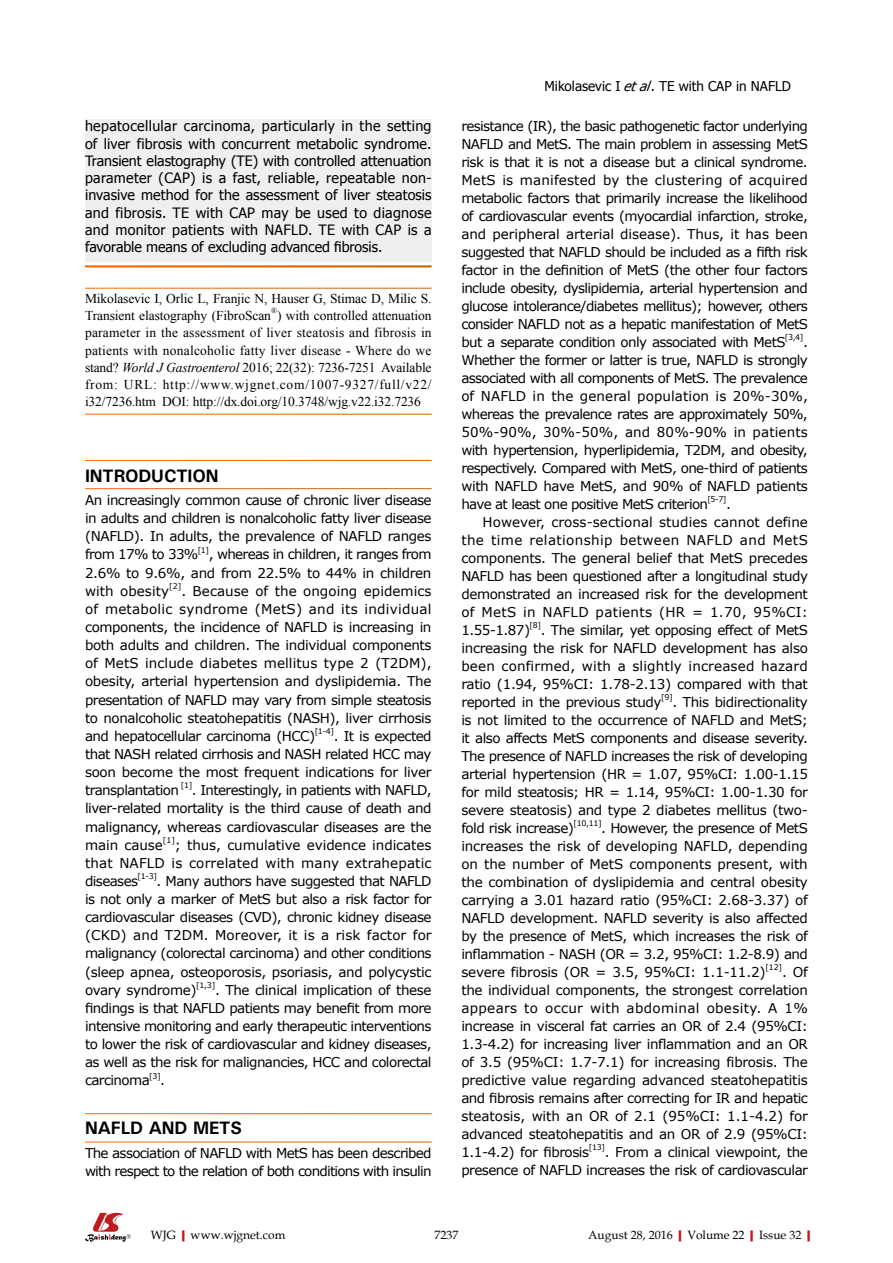
<style>
.page{position:relative;width:893px;height:1263px;background:#fff}
.page>*{position:absolute;margin:0;border:0;box-sizing:border-box;transform-origin:0 0}
.t1{font:700 18px "Univers";letter-spacing:-.01em;color:#000}
.t2{font:14.25px/17.2px "Tahoma";letter-spacing:-.005em;color:#000;text-align:justify}
.t3{font:13.5px/18px "Verdana";letter-spacing:-.03em;color:#000;text-align:justify}
.t4{font:13.5px/17.2px "Times New Roman";letter-spacing:-.01em;color:#000}
.t5{font:13.5px/18px "Verdana";letter-spacing:-.055em;color:#000}
.t6{font:13.5px "Verdana";letter-spacing:.005em;color:#000}
.t7{font:13.5px "Verdana";letter-spacing:.025em;color:#000}
.t8{font:13.5px "Verdana";letter-spacing:.02em;color:#000}
.t9{font:13.5px "Tahoma";color:#000}
.t10{font:12px "Book Antiqua";color:#000}
.t11{font:7.8px "Verdana";letter-spacing:-.035em;color:#000}
.t12{font:7.8px "Times New Roman";color:#000}
.s1{font-style:italic}
.s2{font-weight:700;color:#c01920}
</style>
<div class="page">
<svg style="left:85px;top:1213px;width:46px;height:29px"></svg>
<div style="left:85px;top:119px;width:347px;height:142px;background:#eeefef"></div>
<p class="t2" style="left:85px;top:117px;width:348px">hepatocellular carcinoma, particularly in the setting of liver fibrosis with concurrent metabolic syndrome.<br>Transient elastography (TE) with controlled attenuation parameter (CAP) is a fast, reliable, repeatable non&shy;invasive method for the assessment of liver steatosis and fibrosis. TE with CAP may be used to diagnose and monitor patients with NAFLD. TE with CAP is a favorable means of excluding advanced fibrosis.</p>
<p class="t4" style="left:85px;top:289px;width:348px">Mikolasevic I, Orlic L, Franjic N, Hauser G, Stimac D, Milic S.<br>Transient elastography (FibroScan ) with controlled attenuation</p>
<p class="t12" style="left:271px;top:306px;width:7px">®</p>
<p class="t4" style="left:85px;top:324px;width:348px;text-align:justify">parameter in the assessment of liver steatosis and fibrosis in patients with nonalcoholic fatty liver disease - Where do we stand? <span class="s1">World J Gastroenterol</span> 2016; 22(32): 7236-7251 Available from: URL: http://www.wjgnet.com/1007-9327/full/v22/ i32/7236.htm DOI: http://dx.doi.org/10.3748/wjg.v22.i32.7236</p>
<p class="t1" style="left:85px;top:464px;width:135px">INTRODUCTION</p>
<p class="t3" style="left:85px;top:491px;width:348px">An increasingly common cause of chronic liver disease in adults and children is nonalcoholic fatty liver disease (NAFLD). In adults, the prevalence of NAFLD ranges from 17% to 33%</p>
<p class="t11" style="left:198px;top:545px;width:13px">[1]</p>
<p class="t3" style="left:85px;top:545px;width:348px;text-indent:124px">, whereas in children, it ranges from 2.6% to 9.6%, and from 22.5% to 44% in children with obesity</p>
<p class="t11" style="left:169px;top:581px;width:14px">[2]</p>
<p class="t3" style="left:85px;top:581px;width:348px;text-indent:96px">. Because of the ongoing epidemics of metabolic syndrome (MetS) and its individual components, the incidence of NAFLD is increasing in both adults and children. The individual components of MetS include diabetes mellitus type 2 (T2DM), obesity, arterial hypertension and dyslipidemia. The presentation of NAFLD may vary from simple steatosis to nonalcoholic steatohepatitis (NASH), liver cirrhosis and hepatocellular carcinoma (HCC)</p>
<p class="t11" style="left:315px;top:726px;width:21px">[1-4]</p>
<p class="t3" style="left:85px;top:726px;width:348px;text-indent:249px">. It is expected that NASH related cirrhosis and NASH related HCC may soon become the most frequent indications for liver transplantation</p>
<p class="t11" style="left:181px;top:781px;width:13px">[1]</p>
<p class="t3" style="left:85px;top:781px;width:348px;text-indent:107px">. Interestingly, in patients with NAFLD, liver-related mortality is the third cause of death and malignancy, whereas cardiovascular diseases are the main cause</p>
<p class="t11" style="left:163px;top:835px;width:14px">[1]</p>
<p class="t3" style="left:85px;top:835px;width:348px;text-indent:90px">; thus, cumulative evidence indicates that NAFLD is correlated with many extrahepatic diseases</p>
<p class="t11" style="left:138px;top:871px;width:21px">[1-3]</p>
<p class="t3" style="left:85px;top:871px;width:348px;text-indent:72px">. Many authors have suggested that NAFLD is not only a marker of MetS but also a risk factor for cardiovascular diseases (CVD), chronic kidney disease (CKD) and T2DM. Moreover, it is a risk factor for malignancy (colorectal carcinoma) and other conditions (sleep apnea, osteoporosis, psoriasis, and polycystic ovary syndrome)</p>
<p class="t11" style="left:196px;top:980px;width:21px">[1,3]</p>
<p class="t3" style="left:85px;top:980px;width:348px;text-indent:130px">. The clinical implication of these findings is that NAFLD patients may benefit from more intensive monitoring and early therapeutic interventions to lower the risk of cardiovascular and kidney diseases, as well as the risk for malignancies, HCC and colorectal carcinoma</p>
<p class="t11" style="left:149px;top:1071px;width:13px">[3]</p>
<p class="t3" style="left:160px;top:1071px;width:6px">.</p>
<p class="t1" style="left:85px;top:1116px;width:158px">NAFLD AND METS</p>
<p class="t5" style="left:85px;top:1143px;width:348px">The association of NAFLD with MetS has been described with respect to the relation of both conditions with insulin</p>
<p class="t9" style="left:545px;top:77px;width:248px">Mikolasevic I <span class="s1">etal</span>. TE with CAP in NAFLD</p>
<p class="t3" style="left:461px;top:116px;width:348px">resistance (IR), the basic pathogenetic factor underlying NAFLD and MetS. The main problem in assessing MetS risk is that it is not a disease but a clinical syndrome.<br>MetS is manifested by the clustering of acquired metabolic factors that primarily increase the likelihood of cardiovascular events (myocardial infarction, stroke, and peripheral arterial disease). Thus, it has been suggested that NAFLD should be included as a fifth risk factor in the definition of MetS (the other four factors include obesity, dyslipidemia, arterial hypertension and glucose intolerance/diabetes mellitus); however, others consider NAFLD not as a hepatic manifestation of MetS but a separate condition only associated with MetS</p>
<p class="t11" style="left:785px;top:332px;width:20px">[3,4]</p>
<p class="t3" style="left:461px;top:332px;width:348px;text-indent:342px">.<br>Whether the former or latter is true, NAFLD is strongly associated with all components of MetS. The prevalence of NAFLD in the general population is 20%-30%, whereas the prevalence rates are approximately 50%, 50%-90%, 30%-50%, and 80%-90% in patients with hypertension, hyperlipidemia, T2DM, and obesity, respectively. Compared with MetS, one-third of patients with NAFLD have MetS, and 90% of NAFLD patients have at least one positive MetS criterion</p>
<p class="t11" style="left:707px;top:494px;width:21px">[5-7]</p>
<p class="t3" style="left:726px;top:494px;width:6px">.</p>
<p class="t6" style="left:483px;top:513px;width:327px">However, cross-sectional studies cannot define</p>
<p class="t7" style="left:461px;top:531px;width:348px">the time relationship between NAFLD and MetS</p>
<p class="t3" style="left:461px;top:548px;width:348px">components. The general belief that MetS precedes</p>
<p class="t3" style="left:461px;top:566px;width:348px">NAFLD has been questioned after a longitudinal study</p>
<p class="t3" style="left:461px;top:584px;width:348px">demonstrated an increased risk for the development</p>
<p class="t8" style="left:461px;top:603px;width:348px">of MetS in NAFLD patients (HR = 1.70, 95%CI:</p>
<p class="t3" style="left:461px;top:620px;width:70px">1.55-1.87)</p>
<p class="t11" style="left:530px;top:620px;width:13px">[8]</p>
<p class="t3" style="left:461px;top:620px;width:348px;text-indent:79px">. The similar, yet opposing effect of MetS increasing the risk for NAFLD development has also been confirmed, with a slightly increased hazard ratio (1.94, 95%CI: 1.78-2.13) compared with that reported in the previous study</p>
<p class="t11" style="left:661px;top:692px;width:13px">[9]</p>
<p class="t3" style="left:461px;top:692px;width:348px;text-indent:211px">. This bidirectionality is not limited to the occurrence of NAFLD and MetS; it also affects MetS components and disease severity.<br>The presence of NAFLD increases the risk of developing arterial hypertension (HR = 1.07, 95%CI: 1.00-1.15 for mild steatosis; HR = 1.14, 95%CI: 1.00-1.30 for severe steatosis) and type 2 diabetes mellitus (two&shy;fold risk increase)</p>
<p class="t11" style="left:573px;top:818px;width:30px">[10,11]</p>
<p class="t3" style="left:461px;top:818px;width:348px;text-indent:140px">. However, the presence of MetS increases the risk of developing NAFLD, depending on the number of MetS components present, with the combination of dyslipidemia and central obesity carrying a 3.01 hazard ratio (95%CI: 2.68-3.37) of NAFLD development. NAFLD severity is also affected by the presence of MetS, which increases the risk of inflammation - NASH (OR = 3.2, 95%CI: 1.2-8.9) and severe fibrosis (OR = 3.5, 95%CI: 1.1-11.2)</p>
<p class="t11" style="left:765px;top:962px;width:18px">[12]</p>
<p class="t3" style="left:461px;top:962px;width:348px;text-indent:321px">. Of the individual components, the strongest correlation appears to occur with abdominal obesity. A 1% increase in visceral fat carries an OR of 2.4 (95%CI:<br>1.3-4.2) for increasing liver inflammation and an OR of 3.5 (95%CI: 1.7-7.1) for increasing fibrosis. The predictive value regarding advanced steatohepatitis and fibrosis remains after correcting for IR and hepatic steatosis, with an OR of 2.1 (95%CI: 1.1-4.2) for advanced steatohepatitis and an OR of 2.9 (95%CI:<br>1.1-4.2) for fibrosis</p>
<p class="t11" style="left:589px;top:1142px;width:18px">[13]</p>
<p class="t3" style="left:461px;top:1142px;width:348px;text-align:right">. From a clinical viewpoint, the<br>presence of NAFLD increases the risk of cardiovascular</p>
<p class="t10" style="left:151px;top:1226px;width:136px">WJG<span class="s2">|</span>www.wjgnet.com</p>
<p class="t10" style="left:434px;top:1226px;width:25px">7237</p>
<p class="t10" style="left:588px;top:1226px;width:229px">August 28, 2016<span class="s2">|</span>Volume 22<span class="s2">|</span>Issue 32<span class="s2">|</span></p>
</div>
